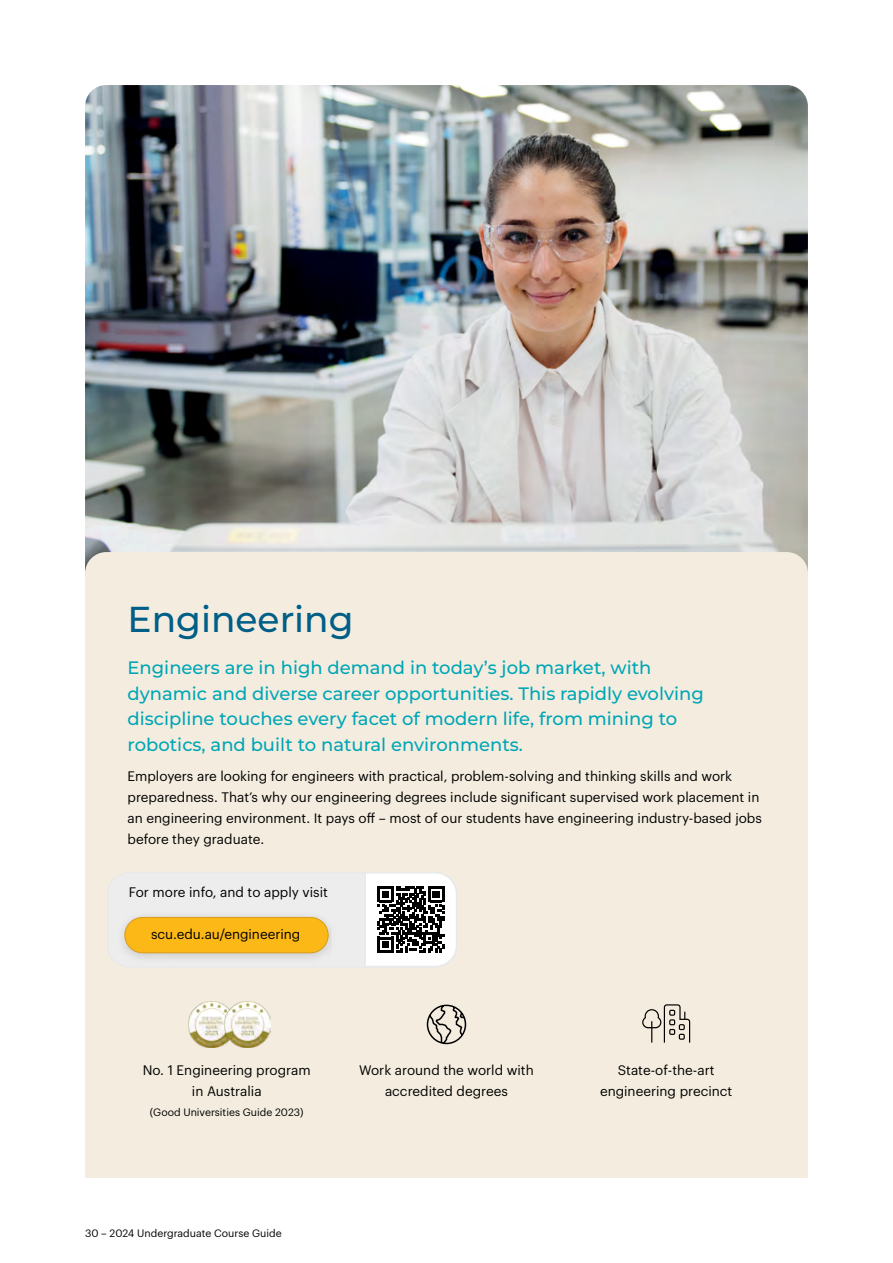
<style>
.page{position:relative;width:893px;height:1263px;background:#fff}
.page>*{position:absolute;margin:0;border:0;box-sizing:border-box;transform-origin:0 0}
.Heading_1{font:500 36px "Montserrat";color:#005e87}
.Heading_2{font:500 18px/25.7px "Montserrat";color:#00a6b6}
._4__copy{font:13.5px/21px "Graphik";color:#000;text-align:center}
._4__copy-2{font:10.5px "Graphik";color:#000}
</style>
<div class="page">
<img style="left:85px;top:85px;width:723px;height:467px">
<div style="left:85px;top:552px;width:723px;height:626px;background:#f4eddf"></div>
<div style="left:108px;top:873px;width:349px;height:94px;background:#ededed;border-radius:21px"></div>
<div style="left:107px;top:872px;width:350px;height:96px;border:2px solid #e8e9e9;border-radius:21px"></div>
<div style="left:116px;top:910px;width:222px;height:54px;background:#000;opacity:.15"></div>
<div style="left:125px;top:917px;width:203px;height:36px;background:#fcb817;border-radius:18px"></div>
<div style="left:124px;top:917px;width:205px;height:36px;border:1px solid #d89c1b;border-radius:18px"></div>
<svg style="left:364px;top:871px;width:94px;height:97px;background:#aaaaa9"></svg>
<svg style="left:426px;top:1003px;width:41px;height:42px;background:#bfb9ae"></svg>
<svg style="left:642px;top:1004px;width:48px;height:39px;background:#cac4b8"></svg>
<img style="left:188px;top:1001px;width:46px;height:46px">
<img style="left:224px;top:1002px;width:46px;height:46px">
<p class="Heading_1" style="left:128px;top:595px;width:228px">Engineering</p>
<p class="Heading_2" style="left:128px;top:654px;width:578px">Engineers are in high demand in today’s job market, with dynamic and diverse career opportunities. This rapidly evolving discipline touches every facet of modern life, from mining to robotics, and built to natural environments.</p>
<p class="_4__copy" style="left:128px;top:764px;width:636px;text-align:left">Employers are looking for engineers with practical, problem-solving and thinking skills and work preparedness. That’s why our engineering degrees include significant supervised work placement in an engineering environment. It pays off – most of our students have engineering industry-based jobs before they graduate.</p>
<p class="_4__copy" style="left:129px;top:881px;width:201px">For more info, and to apply visit</p>
<p class="_4__copy" style="left:151px;top:923px;width:151px">scu.edu.au/engineering</p>
<p class="_4__copy" style="left:143px;top:1059px;width:170px">No. 1 Engineering program in Australia</p>
<p class="_4__copy-2" style="left:150px;top:1104px;width:155px">(Good Universities Guide 2023)</p>
<p class="_4__copy-2" style="left:85px;top:1226px;width:198px">30 – 2024 Undergraduate Course Guide</p>
<p class="_4__copy" style="left:359px;top:1059px;width:176px">Work around the world with accredited degrees</p>
<p class="_4__copy" style="left:600px;top:1059px;width:134px">State-of-the-art engineering precinct</p>
</div>
